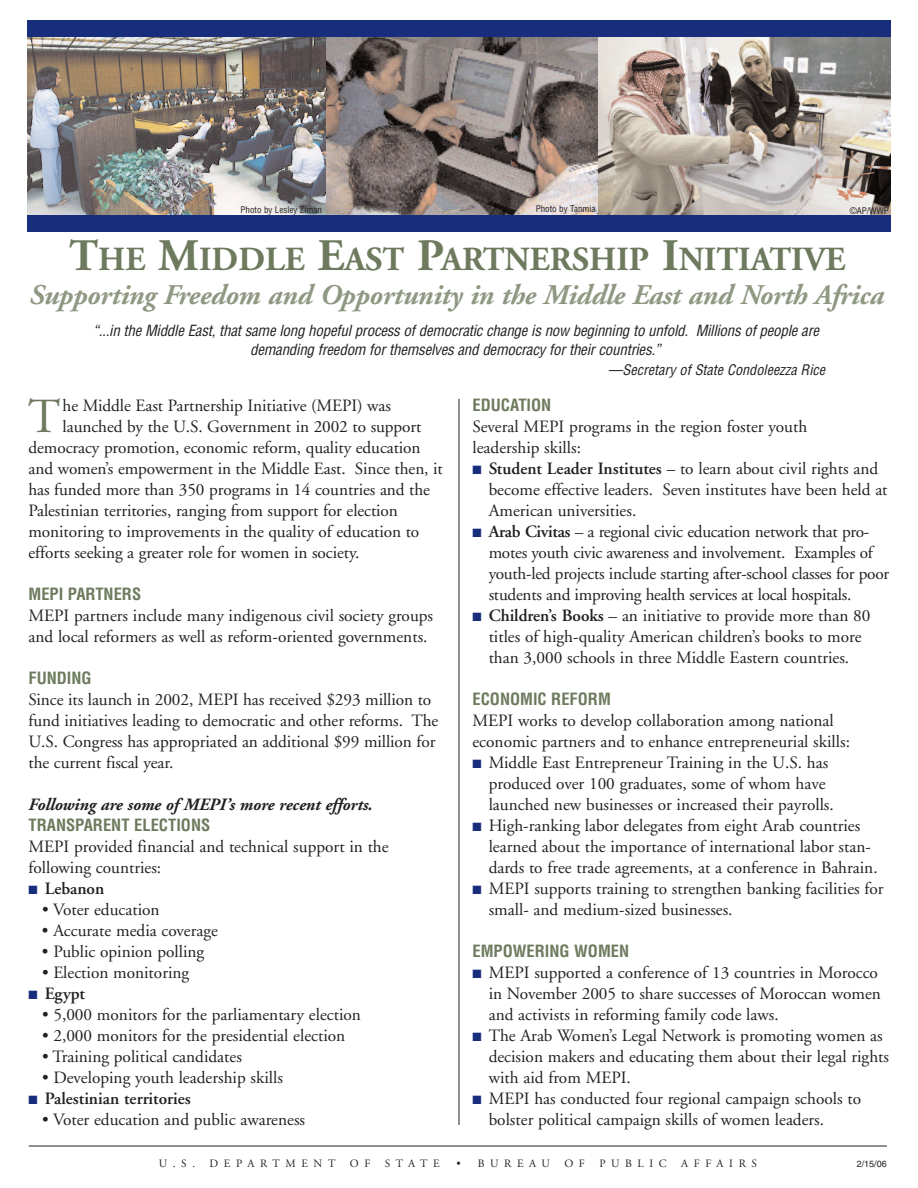
<style>
.page{position:relative;width:918px;height:1188px;background:#fff}
.page>*{position:absolute;margin:0;border:0;box-sizing:border-box;transform-origin:0 0}
.t1{font:48.9px "Adobe Garamond";color:#6d7a5d}
.t2{font:700 33.75px "Adobe Garamond";color:#6d7a5d}
.t3{font:italic 700 28.5px "Adobe Garamond";letter-spacing:-.01em;color:#8f9882}
.t4{font:17.25px/21px "Adobe Garamond";color:#231f20}
.t5{font:italic 700 17.25px "Adobe Garamond";letter-spacing:-.005em;color:#231f20}
.t6{font:600 17.25px "Adobe Garamond";color:#231f20}
.t7{font:700 condensed 16.5px "Helvetica";color:#6d7a5d}
.t8{font:italic condensed 15px/19.5px "Helvetica";letter-spacing:-.015em;color:#231f20;text-align:center}
.t9{font:italic condensed 14.25px "Helvetica";color:#231f20}
.t10{font:11.25px "Adobe Garamond";letter-spacing:.5em;color:#231f20}
.t11{font:condensed 9px "Helvetica";color:#231f20}
.t12{font:9px "Helvetica";color:#231f20}
.s1{font-size:45px}
.s2{color:#182e7d}
.s3{font-weight:600}
</style>
<div class="page">
<img style="left:326px;top:37px;width:272px;height:178px">
<img style="left:27px;top:37px;width:299px;height:178px">
<img style="left:598px;top:37px;width:293px;height:178px">
<hr style="left:29px;top:1146px;width:858px;height:1px;background:#231f20">
<div style="left:27px;top:21px;width:864px;height:16px;background:#182e7d"></div>
<hr style="left:459px;top:399px;width:1px;height:726px;background:#231f20">
<div style="left:27px;top:215px;width:864px;height:17px;background:#182e7d"></div>
<p class="t11" style="left:241px;top:205px;width:83px">Photo by Lesley Ziman</p>
<p class="t11" style="left:536px;top:204px;width:61px">Photo by Tanmia</p>
<p class="t11" style="left:850px;top:205px;width:41px">©AP/WWP</p>
<h2 class="t2" style="left:69px;top:246px;width:778px"><span class="s1">T</span>HE <span class="s1">M</span>IDDLE <span class="s1">E</span>AST <span class="s1">P</span>ARTNERSHIP <span class="s1">I</span>NITIATIVE</h2>
<h3 class="t3" style="left:29px;top:284px;width:856px">Supporting Freedom and Opportunity in the Middle East and North Africa</h3>
<p class="t8" style="left:93px;top:321px;width:728px">“...in the Middle East, that same long hopeful process of democratic change is now beginning to unfold. Millions of people are demanding freedom for themselves and democracy for their countries.”</p>
<p class="t9" style="left:608px;top:361px;width:218px">—Secretary of State Condoleezza Rice</p>
<h1 class="t1" style="left:28px;top:397px;width:34px">T</h1>
<p class="t4" style="left:63px;top:397px;width:330px">he Middle East Partnership Initiative (MEPI) was</p>
<p class="t4" style="left:63px;top:418px;width:360px">launched by the U.S. Government in 2002 to support</p>
<p class="t4" style="left:29px;top:439px;width:394px">democracy promotion, economic reform, quality education</p>
<p class="t4" style="left:29px;top:460px;width:416px">and women’s empowerment in the Middle East. Since then, it</p>
<p class="t4" style="left:29px;top:481px;width:403px">has funded more than 350 programs in 14 countries and the</p>
<p class="t4" style="left:29px;top:502px;width:371px">Palestinian territories, ranging from support for election</p>
<p class="t4" style="left:29px;top:523px;width:392px">monitoring to improvements in the quality of education to</p>
<p class="t4" style="left:29px;top:544px;width:332px">efforts seeking a greater role for women in society.</p>
<p class="t7" style="left:28px;top:585px;width:114px">MEPI PARTNERS</p>
<p class="t4" style="left:28px;top:607px;width:406px">MEPI partners include many indigenous civil society groups and local reformers as well as reform-oriented governments.</p>
<p class="t7" style="left:28px;top:669px;width:65px">FUNDING</p>
<p class="t4" style="left:28px;top:691px;width:411px">Since its launch in 2002, MEPI has received $293 million to fund initiatives leading to democratic and other reforms. The U.S. Congress has appropriated an additional $99 million for the current fiscal year.</p>
<p class="t5" style="left:28px;top:798px;width:346px">Following are some of MEPI’s more recent efforts.</p>
<p class="t7" style="left:28px;top:816px;width:183px">TRANSPARENT ELECTIONS</p>
<p class="t4" style="left:28px;top:838px;width:362px">MEPI provided financial and technical support in the following countries:</p>
<p class="t6" style="left:28px;top:882px;width:77px"><span class="s2">■</span> Lebanon</p>
<p class="t4" style="left:42px;top:901px;width:119px">• Voter education</p>
<p class="t4" style="left:42px;top:922px;width:177px">• Accurate media coverage</p>
<p class="t4" style="left:42px;top:943px;width:164px">• Public opinion polling</p>
<p class="t4" style="left:42px;top:964px;width:149px">• Election monitoring</p>
<p class="t6" style="left:28px;top:987px;width:58px"><span class="s2">■</span> Egypt</p>
<p class="t4" style="left:42px;top:1006px;width:320px">• 5,000 monitors for the parliamentary election</p>
<p class="t4" style="left:42px;top:1027px;width:305px">• 2,000 monitors for the presidential election</p>
<p class="t4" style="left:42px;top:1048px;width:201px">• Training political candidates</p>
<p class="t4" style="left:42px;top:1069px;width:242px">• Developing youth leadership skills</p>
<p class="t6" style="left:28px;top:1092px;width:164px"><span class="s2">■</span> Palestinian territories</p>
<p class="t4" style="left:42px;top:1111px;width:265px">• Voter education and public awareness</p>
<p class="t7" style="left:472px;top:396px;width:80px">EDUCATION</p>
<p class="t4" style="left:472px;top:418px;width:336px">Several MEPI programs in the region foster youth leadership skills:</p>
<p class="t4" style="left:489px;top:460px;width:400px;text-indent:-16px"><span class="s2">■</span> <span class="s3">Student Leader Institutes</span> – to learn about civil rights and become effective leaders. Seven institutes have been held at<br>American universities.</p>
<p class="t4" style="left:489px;top:523px;width:402px;text-indent:-16px"><span class="s2">■</span> <span class="s3">Arab Civitas</span> – a regional civic education network that pro&shy;motes youth civic awareness and involvement. Examples of youth-led projects include starting after-school classes for poor students and improving health services at local hospitals.</p>
<p class="t4" style="left:472px;top:607px;width:399px;text-align:center"><span class="s2">■</span> <span class="s3">Children’s Books</span> – an initiative to provide more than 80 titles of high-quality American children’s books to more than 3,000 schools in three Middle Eastern countries.</p>
<p class="t7" style="left:472px;top:690px;width:140px">ECONOMIC REFORM</p>
<p class="t4" style="left:472px;top:712px;width:379px">MEPI works to develop collaboration among national economic partners and to enhance entrepreneurial skills:</p>
<p class="t4" style="left:489px;top:754px;width:347px;text-indent:-16px"><span class="s2">■</span> Middle East Entrepreneur Training in the U.S. has produced over 100 graduates, some of whom have launched new businesses or increased their payrolls.</p>
<p class="t4" style="left:489px;top:817px;width:390px;text-indent:-16px"><span class="s2">■</span> High-ranking labor delegates from eight Arab countries learned about the importance of international labor stan&shy;dards to free trade agreements, at a conference in Bahrain.</p>
<p class="t4" style="left:489px;top:880px;width:396px;text-indent:-16px"><span class="s2">■</span> MEPI supports training to strengthen banking facilities for small- and medium-sized businesses.</p>
<p class="t7" style="left:472px;top:942px;width:158px">EMPOWERING WOMEN</p>
<p class="t4" style="left:489px;top:964px;width:394px;text-indent:-16px"><span class="s2">■</span> MEPI supported a conference of 13 countries in Morocco in November 2005 to share successes of Moroccan women and activists in reforming family code laws.</p>
<p class="t4" style="left:489px;top:1027px;width:402px;text-indent:-16px"><span class="s2">■</span> The Arab Women’s Legal Network is promoting women as decision makers and educating them about their legal rights with aid from MEPI.</p>
<p class="t4" style="left:489px;top:1090px;width:374px;text-indent:-16px"><span class="s2">■</span> MEPI has conducted four regional campaign schools to bolster political campaign skills of women leaders.</p>
<p class="t10" style="left:159px;top:1159px;width:38px">U.S.</p>
<p class="t10" style="left:210px;top:1159px;width:127px">DEPARTMENT</p>
<p class="t10" style="left:350px;top:1159px;width:22px">O F</p>
<p class="t10" style="left:385px;top:1159px;width:56px">STATE</p>
<p class="t10" style="left:457px;top:1159px;width:95px">• BUREAU</p>
<p class="t10" style="left:564px;top:1159px;width:22px">O F</p>
<p class="t10" style="left:599px;top:1159px;width:69px">PUBLIC</p>
<p class="t10" style="left:681px;top:1159px;width:78px">AFFAIRS</p>
<p class="t12" style="left:857px;top:1160px;width:32px">2/15/06</p>
</div>
